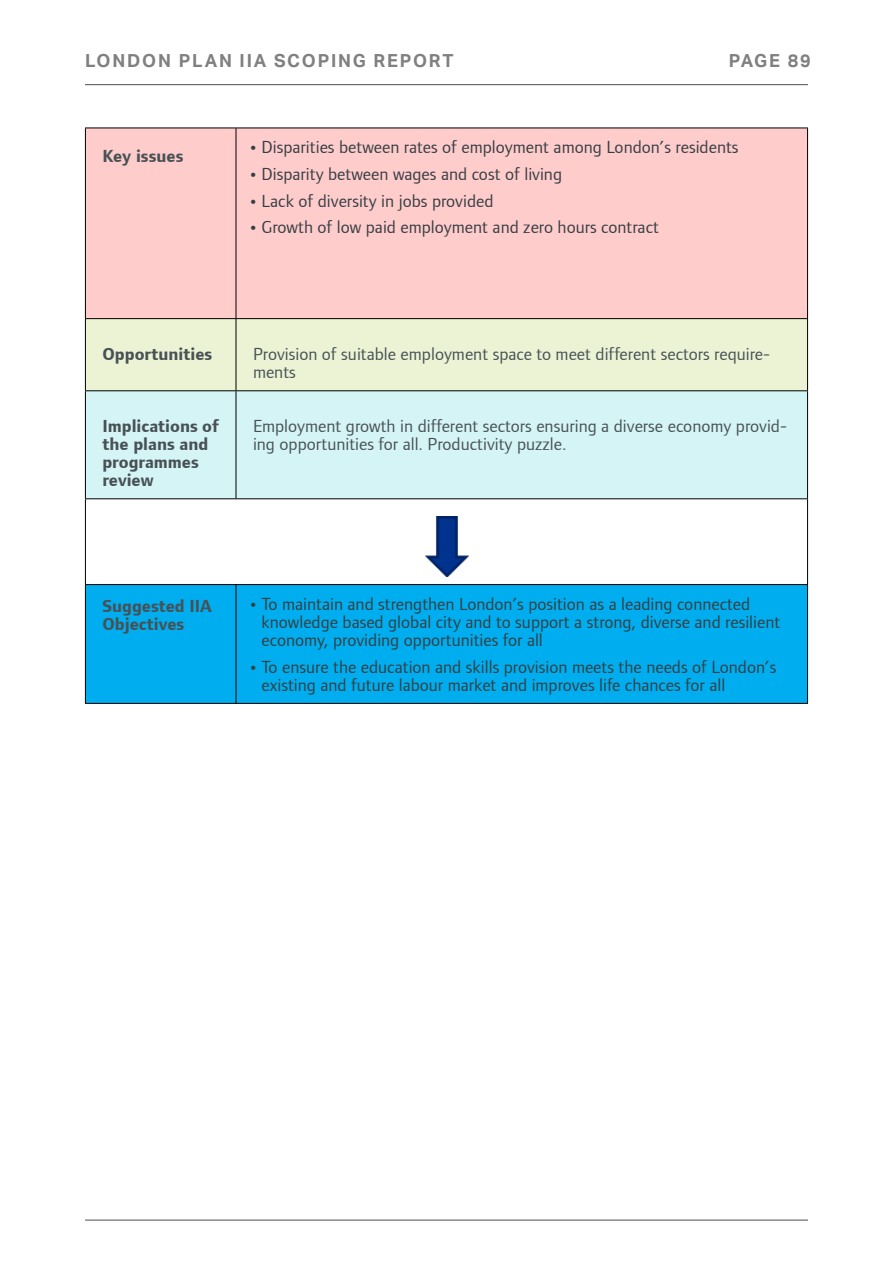
<style>
.page{position:relative;width:893px;height:1263px;background:#fff}
.page>*{position:absolute;margin:0;border:0;box-sizing:border-box;transform-origin:0 0}
.t1{font:18px/18px "Foundry Form Sans";color:#363e43}
.Table_text{font:18px/18px "Foundry Form Sans";color:#485155}
.Table_text-2{font:700 18px/18px "Foundry Form Sans";color:#485155}
.t2{font:700 18px "Aktiv Grotesk";letter-spacing:.1em;color:#808080}
.s1{font-weight:700}
</style>
<div class="page">
<hr style="left:85px;top:84px;width:723px;height:1px;background:#4d4d4f">
<hr style="left:85px;top:1220px;width:723px;height:1px;background:#4d4d4f">
<div style="left:86px;top:129px;width:721px;height:189px;background:#fcc"></div>
<div style="left:86px;top:319px;width:721px;height:71px;background:#ebf3d4"></div>
<div style="left:86px;top:391px;width:721px;height:107px;background:#d4f4f6"></div>
<div style="left:86px;top:585px;width:721px;height:118px;background:#00aeef"></div>
<hr style="left:85px;top:128px;width:151px;height:1px;background:#000">
<hr style="left:236px;top:128px;width:572px;height:1px;background:#000">
<hr style="left:85px;top:318px;width:151px;height:1px;background:#000">
<hr style="left:236px;top:318px;width:572px;height:1px;background:#000">
<hr style="left:85px;top:390px;width:151px;height:1px;background:#000">
<hr style="left:236px;top:390px;width:572px;height:1px;background:#000">
<hr style="left:85px;top:498px;width:151px;height:1px;background:#000">
<hr style="left:236px;top:498px;width:572px;height:1px;background:#000">
<hr style="left:85px;top:584px;width:151px;height:1px;background:#000">
<hr style="left:236px;top:584px;width:572px;height:1px;background:#000">
<hr style="left:85px;top:703px;width:151px;height:1px;background:#000">
<hr style="left:236px;top:703px;width:572px;height:1px;background:#000">
<hr style="left:85px;top:128px;width:1px;height:190px;background:#000">
<hr style="left:85px;top:319px;width:1px;height:71px;background:#000">
<hr style="left:85px;top:391px;width:1px;height:107px;background:#000">
<hr style="left:85px;top:499px;width:1px;height:85px;background:#000">
<hr style="left:85px;top:585px;width:1px;height:118px;background:#000">
<hr style="left:236px;top:128px;width:1px;height:190px;background:#000">
<hr style="left:807px;top:128px;width:1px;height:190px;background:#000">
<hr style="left:236px;top:319px;width:1px;height:71px;background:#000">
<hr style="left:807px;top:319px;width:1px;height:71px;background:#000">
<hr style="left:236px;top:391px;width:1px;height:107px;background:#000">
<hr style="left:807px;top:391px;width:1px;height:107px;background:#000">
<hr style="left:807px;top:499px;width:1px;height:85px;background:#000">
<hr style="left:236px;top:585px;width:1px;height:118px;background:#000">
<hr style="left:807px;top:585px;width:1px;height:118px;background:#000">
<img style="left:425px;top:516px;width:44px;height:60px">
<p class="t2" style="left:85px;top:50px;width:370px">LONDON PLAN IIA SCOPING REPORT</p>
<p class="t2" style="left:729px;top:50px;width:83px">PAGE 89</p>
<p class="Table_text-2" style="left:102px;top:147px;width:83px">Key issues</p>
<p class="t1" style="left:249px;top:138px;width:491px"><span class="s1">•</span> Disparities between rates of employment among London’s residents</p>
<p class="t1" style="left:249px;top:165px;width:315px"><span class="s1">•</span> Disparity between wages and cost of living</p>
<p class="t1" style="left:249px;top:191px;width:246px"><span class="s1">•</span> Lack of diversity in jobs provided</p>
<p class="t1" style="left:249px;top:218px;width:412px"><span class="s1">•</span> Growth of low paid employment and zero hours contract</p>
<p class="Table_text-2" style="left:102px;top:345px;width:111px">Opportunities</p>
<p class="Table_text" style="left:253px;top:345px;width:519px">Provision of suitable employment space to meet different sectors require&shy;ments</p>
<p class="Table_text-2" style="left:102px;top:417px;width:118px">Implications of the plans and programmes review</p>
<p class="Table_text" style="left:253px;top:417px;width:535px">Employment growth in different sectors ensuring a diverse economy provid&shy;ing opportunities for all. Productivity puzzle.</p>
<p class="Table_text-2" style="left:102px;top:597px;width:111px">Suggested IIA<br>Objectives</p>
<p class="t1" style="left:261px;top:595px;width:520px;text-indent:-13px"><span class="s1">•</span> To maintain and strengthen London’s position as a leading connected knowledge based global city and to support a strong, diverse and resilient economy, providing opportunities for all</p>
<p class="t1" style="left:261px;top:657px;width:516px;text-indent:-13px"><span class="s1">•</span> To ensure the education and skills provision meets the needs of London’s existing and future labour market and improves life chances for all</p>
</div>
